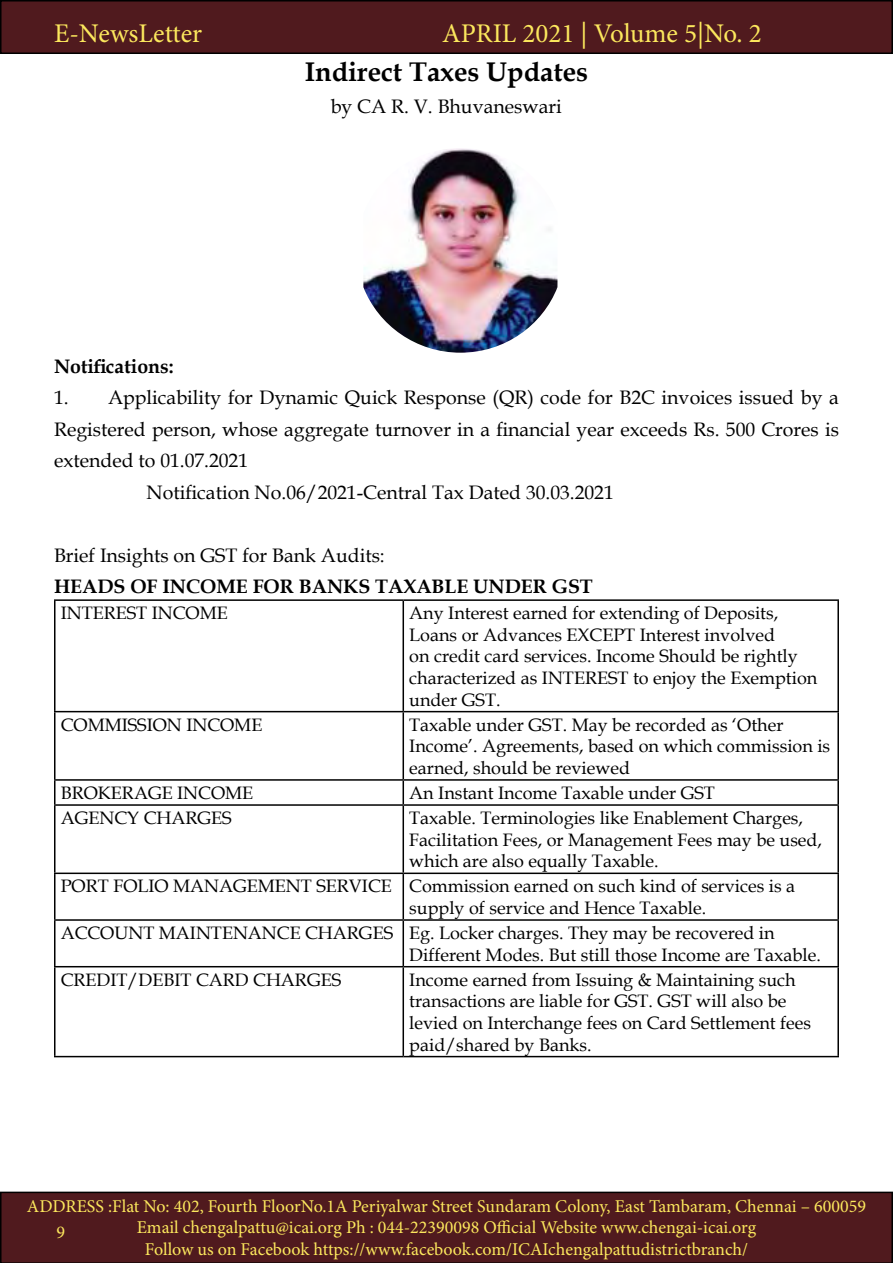
<style>
.page{position:relative;width:893px;height:1263px;background:#fff}
.page>*{position:absolute;margin:0;border:0;box-sizing:border-box;transform-origin:0 0}
.t1{font:27px "Minion Pro";color:#fce85d}
.t2{font:700 27px "Book Antiqua";color:#000}
.t3{font:19.5px "Book Antiqua";color:#000}
.t4{font:700 19.5px "Book Antiqua";color:#000}
.t5{font:18px/21.6px "Book Antiqua";color:#000}
.t6{font:18px/21.6px "Minion Pro";color:#fce85d;text-align:center}
</style>
<div class="page">
<div style="left:1px;top:1px;width:891px;height:52px;background:#501a1e"></div>
<div style="left:0;top:0;width:893px;height:54px;border:2px solid #000"></div>
<div style="left:0;top:1191px;width:893px;height:72px;background:#501a1e"></div>
<hr style="left:54px;top:599px;width:349px;height:2px;background:#000">
<hr style="left:54px;top:601px;width:2px;height:110px;background:#000">
<hr style="left:403px;top:599px;width:436px;height:2px;background:#000">
<hr style="left:403px;top:601px;width:1px;height:110px;background:#000">
<hr style="left:837px;top:601px;width:2px;height:110px;background:#000">
<hr style="left:54px;top:711px;width:349px;height:1px;background:#000">
<hr style="left:54px;top:712px;width:2px;height:67px;background:#000">
<hr style="left:403px;top:711px;width:436px;height:1px;background:#000">
<hr style="left:403px;top:712px;width:1px;height:67px;background:#000">
<hr style="left:837px;top:712px;width:2px;height:67px;background:#000">
<hr style="left:54px;top:779px;width:349px;height:2px;background:#000">
<hr style="left:54px;top:781px;width:2px;height:23px;background:#000">
<hr style="left:403px;top:779px;width:436px;height:2px;background:#000">
<svg style="left:403px;top:781px;width:1px;height:23px"></svg>
<hr style="left:837px;top:781px;width:2px;height:23px;background:#000">
<hr style="left:54px;top:804px;width:349px;height:2px;background:#000">
<hr style="left:54px;top:806px;width:2px;height:66px;background:#000">
<hr style="left:403px;top:804px;width:436px;height:2px;background:#000">
<hr style="left:403px;top:806px;width:1px;height:66px;background:#000">
<hr style="left:837px;top:806px;width:2px;height:66px;background:#000">
<hr style="left:54px;top:872px;width:349px;height:2px;background:#000">
<hr style="left:54px;top:874px;width:2px;height:45px;background:#000">
<hr style="left:403px;top:872px;width:436px;height:2px;background:#000">
<hr style="left:403px;top:874px;width:1px;height:45px;background:#000">
<hr style="left:837px;top:874px;width:2px;height:45px;background:#000">
<hr style="left:54px;top:919px;width:349px;height:2px;background:#000">
<hr style="left:54px;top:921px;width:2px;height:45px;background:#000">
<hr style="left:403px;top:919px;width:436px;height:2px;background:#000">
<hr style="left:403px;top:921px;width:1px;height:45px;background:#000">
<hr style="left:837px;top:921px;width:2px;height:45px;background:#000">
<hr style="left:54px;top:966px;width:349px;height:1px;background:#000">
<hr style="left:54px;top:967px;width:2px;height:89px;background:#000">
<hr style="left:403px;top:966px;width:436px;height:1px;background:#000">
<hr style="left:403px;top:967px;width:1px;height:89px;background:#000">
<hr style="left:837px;top:967px;width:2px;height:89px;background:#000">
<hr style="left:54px;top:1056px;width:349px;height:1px;background:#000">
<hr style="left:403px;top:1056px;width:436px;height:1px;background:#000">
<img style="left:363px;top:148px;width:194px;height:205px">
<h1 class="t1" style="left:54px;top:15px;width:150px">E-NewsLetter</h1>
<h1 class="t1" style="left:442px;top:15px;width:321px">APRIL 2021 | Volume 5|No. 2</h1>
<h1 class="t2" style="left:305px;top:53px;width:285px">Indirect Taxes Updates</h1>
<p class="t3" style="left:331px;top:93px;width:233px">by CA R. V. Bhuvaneswari</p>
<p class="t4" style="left:54px;top:353px;width:121px">Notifications:</p>
<p class="t3" style="left:54px;top:384px;width:786px">1. Applicability for Dynamic Quick Response (QR) code for B2C invoices issued by a</p>
<p class="t3" style="left:54px;top:416px;width:786px">Registered person, whose aggregate turnover in a financial year exceeds Rs. 500 Crores is</p>
<p class="t3" style="left:54px;top:447px;width:196px">extended to 01.07.2021</p>
<p class="t3" style="left:147px;top:479px;width:469px">Notification No.06/2021-Central Tax Dated 30.03.2021</p>
<p class="t3" style="left:54px;top:542px;width:332px">Brief Insights on GST for Bank Audits:</p>
<p class="t4" style="left:54px;top:573px;width:540px">HEADS OF INCOME FOR BANKS TAXABLE UNDER GST</p>
<p class="t5" style="left:61px;top:602px;width:169px">INTEREST INCOME</p>
<p class="t5" style="left:409px;top:602px;width:410px">Any Interest earned for extending of Deposits, Loans or Advances EXCEPT Interest involved<br>on credit card services. Income Should be rightly characterized as INTEREST to enjoy the Exemption under GST.</p>
<p class="t5" style="left:61px;top:713px;width:203px">COMMISSION INCOME</p>
<p class="t5" style="left:409px;top:713px;width:422px">Taxable under GST. May be recorded as ‘Other<br>Income’. Agreements, based on which commission is earned, should be reviewed</p>
<p class="t5" style="left:61px;top:782px;width:194px">BROKERAGE INCOME</p>
<p class="t5" style="left:409px;top:782px;width:307px">An Instant Income Taxable under GST</p>
<p class="t5" style="left:61px;top:807px;width:172px">AGENCY CHARGES</p>
<p class="t5" style="left:409px;top:807px;width:414px">Taxable. Terminologies like Enablement Charges,<br>Facilitation Fees, or Management Fees may be used, which are also equally Taxable.</p>
<p class="t5" style="left:409px;top:875px;width:387px;text-indent:-348px">PORT FOLIO MANAGEMENT SERVICE Commission earned on such kind of services is a supply of service and Hence Taxable.</p>
<p class="t5" style="left:409px;top:922px;width:413px;text-indent:-348px">ACCOUNT MAINTENANCE CHARGES Eg. Locker charges. They may be recovered in<br>Different Modes. But still those Income are Taxable.</p>
<p class="t5" style="left:61px;top:968px;width:282px">CREDIT/DEBIT CARD CHARGES</p>
<p class="t5" style="left:409px;top:968px;width:403px">Income earned from Issuing &amp; Maintaining such transactions are liable for GST. GST will also be levied on Interchange fees on Card Settlement fees paid/shared by Banks.</p>
<p class="t6" style="left:27px;top:1195px;width:840px">ADDRESS :Flat No: 402, Fourth FloorNo.1A Periyalwar Street Sundaram Colony, East Tambaram, Chennai – 600059<br>Email chengalpattu@icai.org Ph : 044-22390098 Official Website www.chengai-icai.org<br>Follow us on Facebook https://www.facebook.com/ICAIchengalpattudistrictbranch/</p>
<p class="t6" style="left:57px;top:1221px;width:10px">9</p>
</div>
